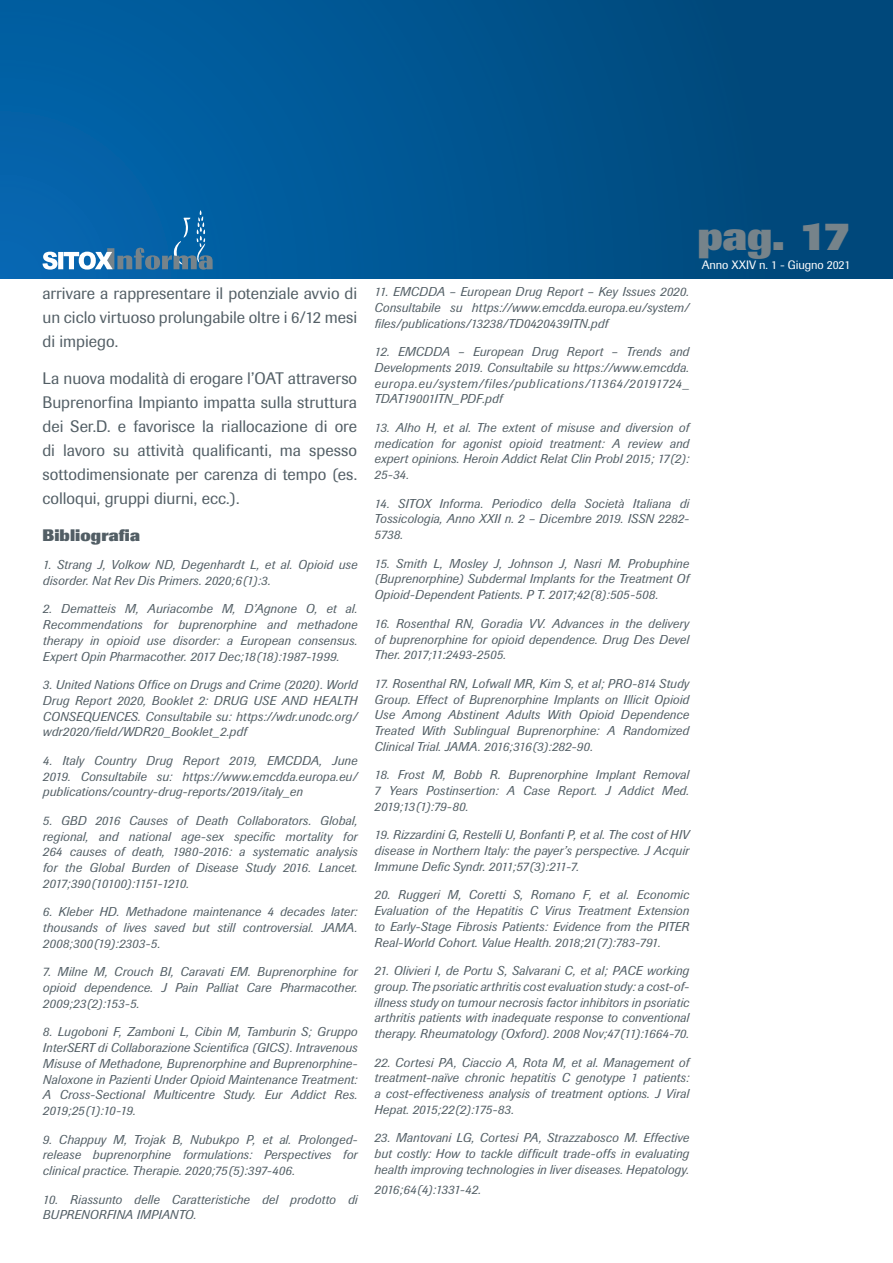
<style>
.page{position:relative;width:893px;height:1263px;background:#fff}
.page>*{position:absolute;margin:0;border:0;box-sizing:border-box;transform-origin:0 0}
.t1{font:800 40.5px "Imago";color:#76838a}
.Normale{font:16.5px/24px "Imago";color:#525e65;text-align:justify}
.Normale-2{font:800 16.5px "Imago";letter-spacing:.005em;color:#525e65}
.Normale-3{font:italic 12.75px/15.8px "Imago";letter-spacing:.015em;color:#525e65;text-align:justify}
.Normale-4{font:italic 12.75px "Imago";letter-spacing:-.015em;color:#525e65}
.t2{font:12px "Imago";letter-spacing:-.01em;color:#fff}
</style>
<div class="page">
<div style="left:0;top:0;width:893px;height:278px;background:linear-gradient(to right,#0164ab,#004576)"></div>
<svg style="left:43px;top:210px;width:170px;height:60px;background:#2674ae"></svg>
<p class="Normale" style="left:43px;top:281px;width:316px">arrivare a rappresentare il potenziale avvio di un ciclo virtuoso prolungabile oltre i 6/12 mesi di impiego.</p>
<p class="Normale" style="left:43px;top:366px;width:316px">La nuova modalità di erogare l’OAT attraverso Buprenorfina Impianto impatta sulla struttura dei Ser.D. e favorisce la riallocazione di ore di lavoro su attività qualificanti, ma spesso sottodimensionate per carenza di tempo (es. colloqui, gruppi diurni, ecc.).</p>
<p class="Normale-2" style="left:43px;top:525px;width:99px">Bibliografia</p>
<p class="Normale-3" style="left:43px;top:557px;width:316px">1. Strang J, Volkow ND, Degenhardt L, et al. Opioid use disorder. Nat Rev Dis Primers. 2020;6(1):3.</p>
<p class="Normale-3" style="left:43px;top:601px;width:316px">2. Dematteis M, Auriacombe M, D’Agnone O, et al.<br>Recommendations for buprenorphine and methadone therapy in opioid use disorder: a European consensus.<br>Expert Opin Pharmacother. 2017 Dec;18(18):1987-1999.</p>
<p class="Normale-3" style="left:43px;top:677px;width:316px">3. United Nations Office on Drugs and Crime (2020). World Drug Report 2020, Booklet 2: DRUG USE AND HEALTH CONSEQUENCES. Consultabile su: https://wdr.unodc.org/ wdr2020/field/WDR20_Booklet_2.pdf</p>
<p class="Normale-3" style="left:43px;top:753px;width:316px">4. Italy Country Drug Report 2019, EMCDDA, June 2019. Consultabile su: https://www.emcdda.europa.eu/ publications/country-drug-reports/2019/italy_en</p>
<p class="Normale-3" style="left:43px;top:813px;width:316px">5. GBD 2016 Causes of Death Collaborators. Global, regional, and national age-sex specific mortality for 264 causes of death, 1980-2016: a systematic analysis for the Global Burden of Disease Study 2016. Lancet.<br>2017;390(10100):1151-1210.</p>
<p class="Normale-3" style="left:43px;top:904px;width:316px">6. Kleber HD. Methadone maintenance 4 decades later: thousands of lives saved but still controversial. JAMA.<br>2008;300(19):2303-5.</p>
<p class="Normale-3" style="left:43px;top:964px;width:316px">7. Milne M, Crouch BI, Caravati EM. Buprenorphine for opioid dependence. J Pain Palliat Care Pharmacother.<br>2009;23(2):153-5.</p>
<p class="Normale-3" style="left:43px;top:1024px;width:316px">8. Lugoboni F, Zamboni L, Cibin M, Tamburin S; Gruppo InterSERT di Collaborazione Scientifica (GICS). Intravenous Misuse of Methadone, Buprenorphine and Buprenorphine-Naloxone in Pazienti Under Opioid Maintenance Treatment:<br>A Cross-Sectional Multicentre Study. Eur Addict Res.<br>2019;25(1):10-19.</p>
<p class="Normale-3" style="left:43px;top:1131px;width:316px">9. Chappuy M, Trojak B, Nubukpo P, et al. Prolonged&shy;release buprenorphine formulations: Perspectives for clinical practice. Therapie. 2020;75(5):397-406.</p>
<p class="Normale-3" style="left:43px;top:1191px;width:316px">10. Riassunto delle Caratteristiche del prodotto di<br>BUPRENORFINA IMPIANTO.</p>
<h1 class="t1" style="left:697px;top:212px;width:155px">pag. 17</h1>
<p class="t2" style="left:702px;top:258px;width:150px">Anno XXIV n. 1 - Giugno 2021</p>
<p class="Normale-3" style="left:374px;top:284px;width:316px">11. EMCDDA – European Drug Report – Key Issues 2020.<br>Consultabile su https://www.emcdda.europa.eu/system/ files/publications/13238/TD0420439ITN.pdf</p>
<p class="Normale-3" style="left:374px;top:344px;width:316px">12. EMCDDA – European Drug Report – Trends and Developments 2019. Consultabile su https://www.emcdda. europa.eu/system/files/publications/11364/20191724_ TDAT19001ITN_PDF.pdf</p>
<p class="Normale-3" style="left:374px;top:420px;width:316px">13. Alho H, et al. The extent of misuse and diversion of medication for agonist opioid treatment: A review and expert opinions. Heroin Addict Relat Clin Probl 2015; 17(2):<br>25-34.</p>
<p class="Normale-3" style="left:374px;top:496px;width:316px">14. SITOX Informa. Periodico della Società Italiana di Tossicologia, Anno XXII n. 2 – Dicembre 2019. ISSN 2282- 5738.</p>
<p class="Normale-3" style="left:374px;top:556px;width:316px">15. Smith L, Mosley J, Johnson J, Nasri M. Probuphine (Buprenorphine) Subdermal Implants for the Treatment Of Opioid-Dependent Patients. P T. 2017;42(8):505-508.</p>
<p class="Normale-3" style="left:374px;top:616px;width:316px">16. Rosenthal RN, Goradia VV. Advances in the delivery of buprenorphine for opioid dependence. Drug Des Devel Ther. 2017;11:2493-2505.</p>
<p class="Normale-3" style="left:374px;top:676px;width:316px">17. Rosenthal RN, Lofwall MR, Kim S, et al; PRO-814 Study Group. Effect of Buprenorphine Implants on Illicit Opioid Use Among Abstinent Adults With Opioid Dependence Treated With Sublingual Buprenorphine: A Randomized Clinical Trial. JAMA. 2016;316(3):282-90.</p>
<p class="Normale-3" style="left:374px;top:767px;width:316px">18. Frost M, Bobb R. Buprenorphine Implant Removal 7 Years Postinsertion: A Case Report. J Addict Med.<br>2019;13(1):79-80.</p>
<p class="Normale-3" style="left:374px;top:827px;width:316px">19. Rizzardini G, Restelli U, Bonfanti P, et al. The cost of HIV disease in Northern Italy: the payer’s perspective. J Acquir Immune Defic Syndr. 2011;57(3):211-7.</p>
<p class="Normale-3" style="left:374px;top:887px;width:316px">20. Ruggeri M, Coretti S, Romano F, et al. Economic Evaluation of the Hepatitis C Virus Treatment Extension to Early-Stage Fibrosis Patients: Evidence from the PITER Real-World Cohort. Value Health. 2018;21(7):783-791.</p>
<p class="Normale-3" style="left:374px;top:963px;width:316px">21. Olivieri I, de Portu S, Salvarani C, et al; PACE working group. The psoriatic arthritis cost evaluation study: a cost-of&shy;illness study on tumour necrosis factor inhibitors in psoriatic arthritis patients with inadequate response to conventional therapy. Rheumatology (Oxford). 2008 Nov;47(11):1664-70.</p>
<p class="Normale-3" style="left:374px;top:1054px;width:316px">22. Cortesi PA, Ciaccio A, Rota M, et al. Management of treatment-naïve chronic hepatitis C genotype 1 patients: a cost-effectiveness analysis of treatment options. J Viral Hepat. 2015;22(2):175-83.</p>
<p class="Normale-3" style="left:374px;top:1130px;width:316px">23. Mantovani LG, Cortesi PA, Strazzabosco M. Effective but costly: How to tackle difficult trade-offs in evaluating health improving technologies in liver diseases. Hepatology.</p>
<p class="Normale-4" style="left:374px;top:1182px;width:108px">2016;64(4):1331-42.</p>
</div>
